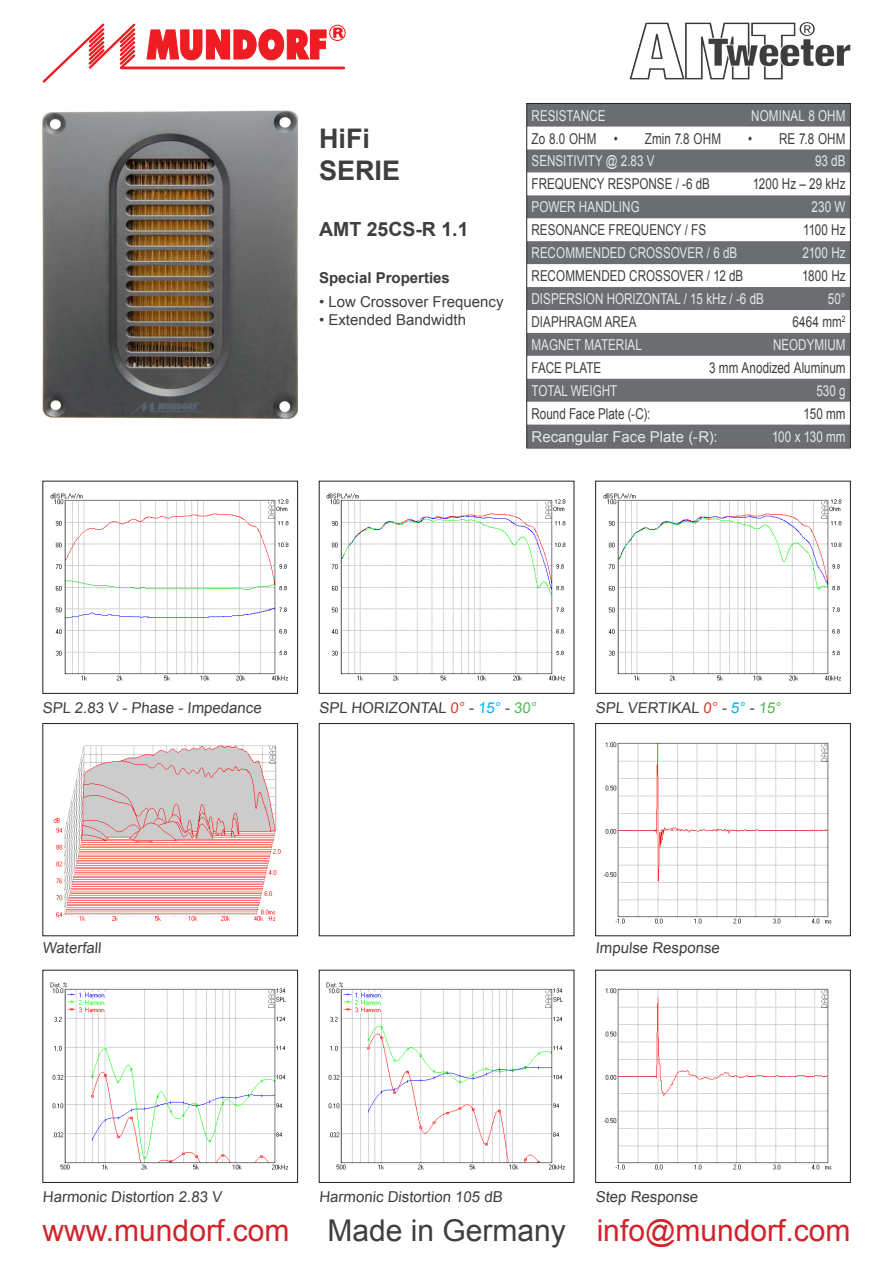
<style>
.page{position:relative;width:893px;height:1263px;background:#fff}
.page>*{position:absolute;margin:0;border:0;box-sizing:border-box;transform-origin:0 0}
.t1{font:30px "Arial";color:#d1232a}
.t2{font:30px "Arial";color:#3e3e3f}
.t3{font:700 27px "Arial";color:#3e3e3f}
.t4{font:700 19.5px "Arial";color:#3e3e3f}
.t5{font:15px "Arial";color:#3e3e3f;scale:.78 1}
.t6{font:15px "Arial";color:#3e3e3f}
.t7{font:15px "Arial";color:#e6e7e9;scale:.78 1}
.t8{font:15px "Arial";color:#e6e7e9}
.t9{font:700 15px "Arial";color:#3e3e3f}
.t10{font:13.5px "Myriad Pro";color:#ee1d23;scale:1.41 1}
.s1{color:#d53f33}
.s2{color:#00b3ef}
.s3{color:#56b455}
</style>
<div class="page">
<img style="left:50px;top:493px;width:239px;height:188px">
<img style="left:43px;top:110px;width:255px;height:309px">
<svg style="left:43px;top:23px;width:95px;height:60px"></svg>
<hr style="left:121px;top:67px;width:223px;height:2px;background:#ee1d23">
<svg style="left:146px;top:29px;width:181px;height:31px"></svg>
<svg style="left:333px;top:27px;width:11px;height:11px"></svg>
<div style="left:329px;top:25px;width:17px;height:16px;border:1px solid #ee1d23;border-radius:50%"></div>
<img style="left:629px;top:22px;width:221px;height:58px">
<img style="left:326px;top:493px;width:240px;height:188px">
<img style="left:603px;top:493px;width:239px;height:188px">
<svg style="left:528px;top:105px;width:320px;height:341px;fill:#6c6d70"></svg>
<div style="left:526px;top:103px;width:324px;height:345px;border:1px solid #231f20"></div>
<img style="left:50px;top:982px;width:238px;height:188px">
<img style="left:53px;top:745px;width:228px;height:176px">
<div style="left:43px;top:723px;width:255px;height:213px;border:1px solid #231f20"></div>
<img style="left:604px;top:742px;width:228px;height:182px">
<div style="left:595px;top:723px;width:255px;height:213px;border:1px solid #231f20"></div>
<img style="left:326px;top:982px;width:239px;height:188px">
<img style="left:604px;top:988px;width:228px;height:182px">
<p class="t10" style="left:333px;top:24px;width:9px">R</p>
<p class="t3" style="left:319px;top:120px;width:53px">HiFi</p>
<p class="t3" style="left:319px;top:153px;width:83px">SERIE</p>
<p class="t4" style="left:319px;top:216px;width:151px">AMT 25CS-R 1.1</p>
<p class="t9" style="left:319px;top:267px;width:132px">Special Properties</p>
<p class="t6" style="left:319px;top:292px;width:186px">• Low Crossover Frequency</p>
<p class="t6" style="left:319px;top:310px;width:148px">• Extended Bandwidth</p>
<p class="t7" style="left:532px;top:105px;width:96px">RESISTANCE</p>
<p class="t7" style="left:751px;top:105px;width:122px">NOMINAL 8 OHM</p>
<p class="t5" style="left:532px;top:128px;width:112px">Zo 8.0 OHM •</p>
<p class="t5" style="left:645px;top:128px;width:99px">Zmin 7.8 OHM</p>
<p class="t5" style="left:748px;top:128px;width:127px">• RE 7.8 OHM</p>
<p class="t7" style="left:532px;top:151px;width:159px">SENSITIVITY @ 2.83 V</p>
<p class="t7" style="left:815px;top:151px;width:41px">93 dB</p>
<p class="t5" style="left:532px;top:174px;width:230px">FREQUENCY RESPONSE / -6 dB</p>
<p class="t5" style="left:753px;top:174px;width:120px">1200 Hz – 29 kHz</p>
<p class="t7" style="left:532px;top:197px;width:140px">POWER HANDLING</p>
<p class="t7" style="left:812px;top:197px;width:45px">230 W</p>
<p class="t5" style="left:532px;top:220px;width:225px">RESONANCE FREQUENCY / FS</p>
<p class="t5" style="left:803px;top:220px;width:56px">1100 Hz</p>
<p class="t7" style="left:532px;top:243px;width:265px">RECOMMENDED CROSSOVER / 6 dB</p>
<p class="t7" style="left:802px;top:243px;width:57px">2100 Hz</p>
<p class="t5" style="left:532px;top:266px;width:273px">RECOMMENDED CROSSOVER / 12 dB</p>
<p class="t5" style="left:802px;top:266px;width:57px">1800 Hz</p>
<p class="t7" style="left:532px;top:289px;width:299px">DISPERSION HORIZONTAL / 15 kHz / -6 dB</p>
<p class="t7" style="left:828px;top:289px;width:24px">50°</p>
<p class="t5" style="left:532px;top:312px;width:136px">DIAPHRAGM AREA</p>
<p class="t5" style="left:792px;top:312px;width:70px">6464 mm<sup>2</sup></p>
<p class="t7" style="left:532px;top:335px;width:143px">MAGNET MATERIAL</p>
<p class="t7" style="left:773px;top:335px;width:94px">NEODYMIUM</p>
<p class="t5" style="left:532px;top:358px;width:91px">FACE PLATE</p>
<p class="t5" style="left:709px;top:358px;width:176px">3 mm Anodized Aluminum</p>
<p class="t7" style="left:532px;top:381px;width:112px">TOTAL WEIGHT</p>
<p class="t7" style="left:816px;top:381px;width:39px">530 g</p>
<p class="t5" style="left:532px;top:403px;width:154px">Round Face Plate (-C):</p>
<p class="t5" style="left:803px;top:403px;width:55px">150 mm</p>
<p class="t8" style="left:532px;top:426px;width:188px">Recangular Face Plate (-R):</p>
<p class="t7" style="left:772px;top:426px;width:96px">100 x 130 mm</p>
<p class="t6" style="left:43px;top:698px;width:222px">SPL 2.83 V - Phase - Impedance</p>
<p class="t6" style="left:319px;top:698px;width:221px">SPL HORIZONTAL <span class="s1">0°</span> - <span class="s2">15°</span> - <span class="s3">30°</span></p>
<p class="t6" style="left:595px;top:698px;width:189px">SPL VERTIKAL <span class="s1">0°</span> - <span class="s2">5°</span> - <span class="s3">15°</span></p>
<p class="t6" style="left:43px;top:938px;width:62px">Waterfall</p>
<p class="t6" style="left:595px;top:938px;width:127px">Impulse Response</p>
<p class="t6" style="left:43px;top:1187px;width:182px">Harmonic Distortion 2.83 V</p>
<p class="t6" style="left:319px;top:1187px;width:187px">Harmonic Distortion 105 dB</p>
<p class="t6" style="left:595px;top:1187px;width:106px">Step Response</p>
<p class="t1" style="left:43px;top:1211px;width:248px">www.mundorf.com</p>
<p class="t2" style="left:327px;top:1211px;width:240px">Made in Germany</p>
<p class="t1" style="left:597px;top:1211px;width:255px">info@mundorf.com</p>
</div>
